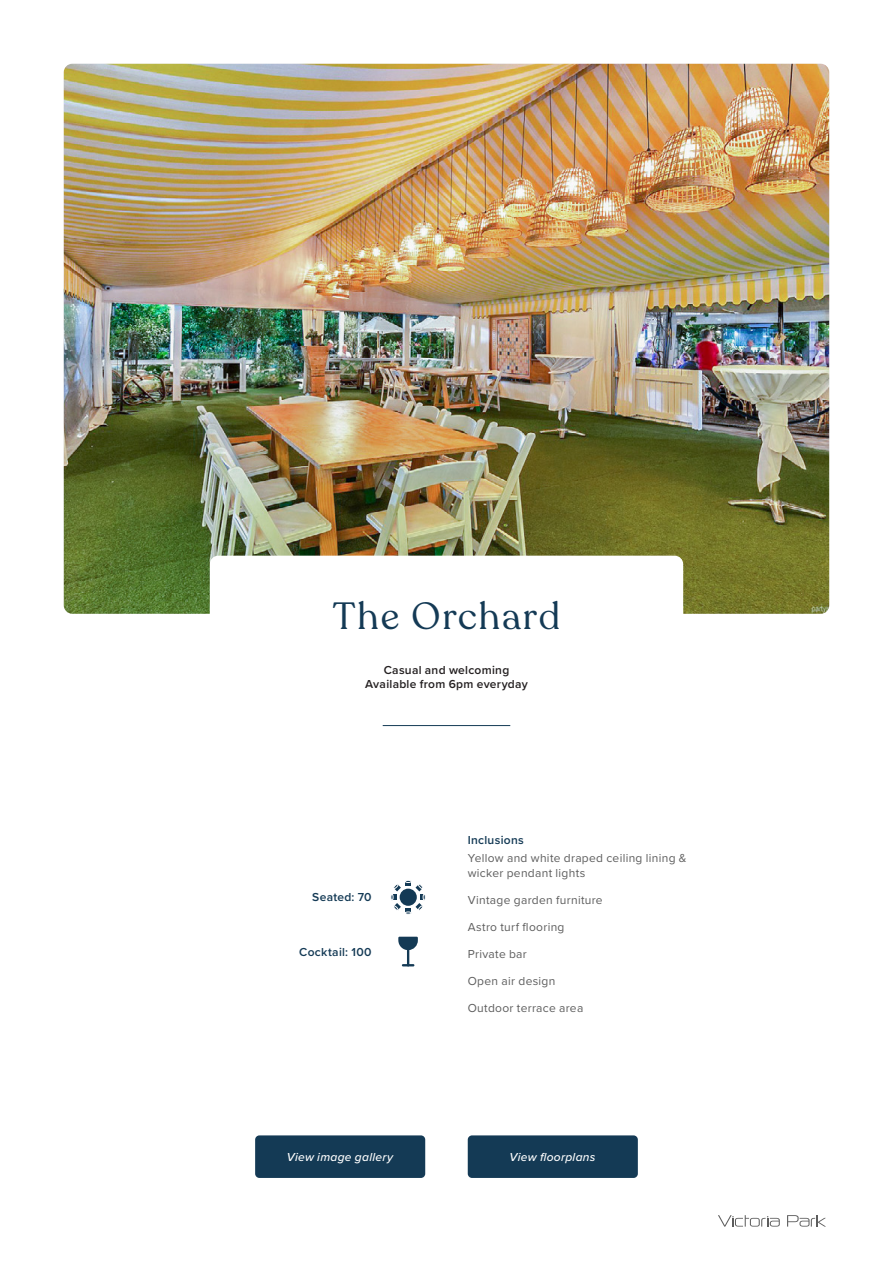
<style>
.page{position:relative;width:893px;height:1263px;background:#fff}
.page>*{position:absolute;margin:0;border:0;box-sizing:border-box;transform-origin:0 0}
.t1{font:37.5px "Recoleta";letter-spacing:.05em;color:#143a55}
.t2{font:12px/14.4px "Proxima Nova";letter-spacing:.025em;color:#5d5d5d}
.t3{font:600 12px/14.4px "Proxima Nova";letter-spacing:.025em;color:#231f20;text-align:center}
.t4{font:600 12px "Proxima Nova";letter-spacing:.025em;color:#143a55}
.t5{font:italic 500 12px "Proxima Nova";letter-spacing:.025em;color:#fff}
</style>
<div class="page">
<svg style="left:718px;top:1215px;width:62px;height:12px"></svg>
<svg style="left:787px;top:1215px;width:39px;height:11px"></svg>
<img style="left:64px;top:64px;width:765px;height:550px">
<div style="left:210px;top:556px;width:473px;height:116px;background:#fff;border-radius:9px"></div>
<hr style="left:383px;top:725px;width:127px;height:1px;background:#143a55">
<svg style="left:398px;top:937px;width:20px;height:29px"></svg>
<svg style="left:391px;top:880px;width:34px;height:34px"></svg>
<div style="left:468px;top:1135px;width:170px;height:43px;background:#143a55;border-radius:4px"></div>
<div style="left:255px;top:1135px;width:170px;height:43px;background:#143a55;border-radius:4px"></div>
<h1 class="t1" style="left:333px;top:593px;width:229px">The Orchard</h1>
<p class="t3" style="left:365px;top:662px;width:164px">Casual and welcoming<br>Available from 6pm everyday</p>
<p class="t4" style="left:312px;top:888px;width:61px">Seated: 70</p>
<p class="t4" style="left:299px;top:942px;width:74px">Cocktail: 100</p>
<p class="t4" style="left:468px;top:831px;width:58px">Inclusions</p>
<p class="t2" style="left:468px;top:850px;width:220px">Yellow and white draped ceiling lining &amp; wicker pendant lights</p>
<p class="t2" style="left:468px;top:892px;width:136px">Vintage garden furniture</p>
<p class="t2" style="left:468px;top:919px;width:98px">Astro turf flooring</p>
<p class="t2" style="left:468px;top:946px;width:61px">Private bar</p>
<p class="t2" style="left:468px;top:973px;width:89px">Open air design</p>
<p class="t2" style="left:468px;top:1001px;width:117px">Outdoor terrace area</p>
<p class="t5" style="left:287px;top:1148px;width:108px">View image gallery</p>
<p class="t5" style="left:510px;top:1148px;width:87px">View floorplans</p>
</div>
